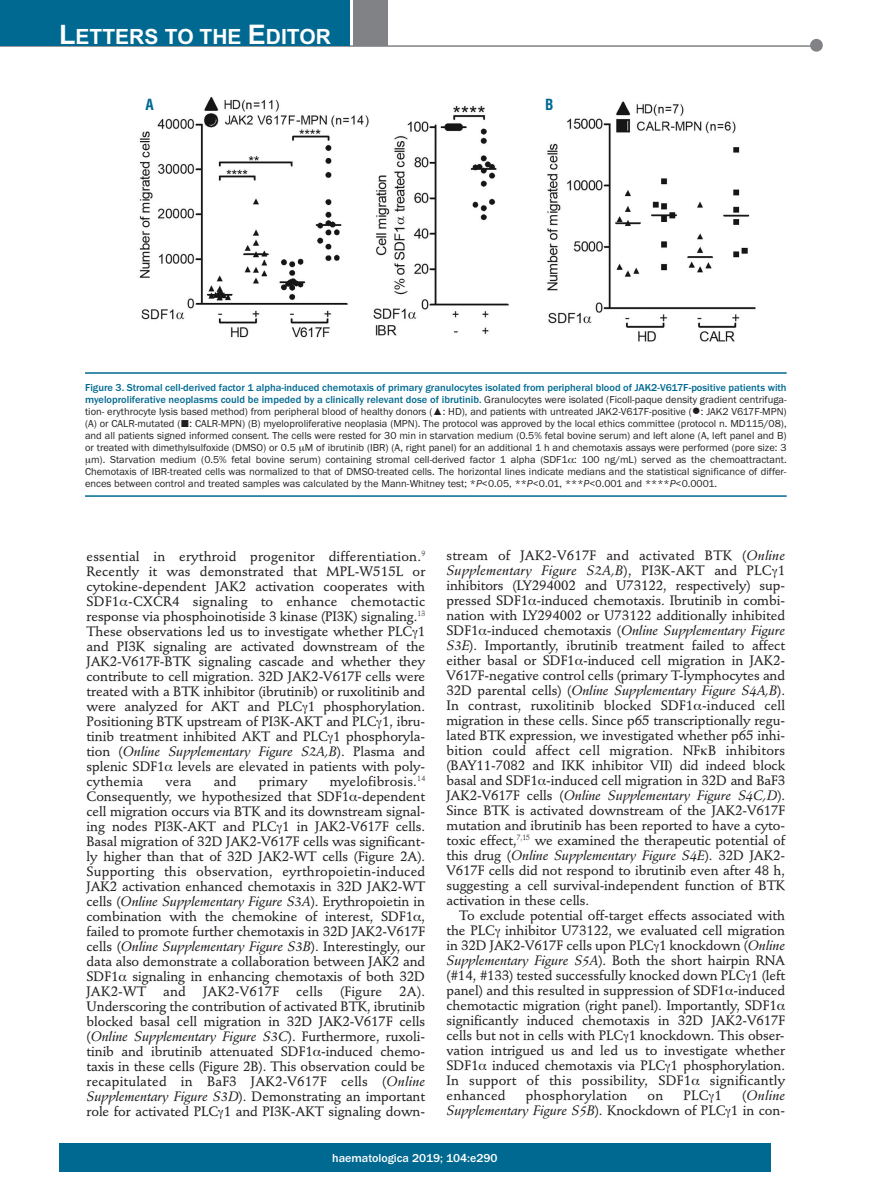
<style>
.page{position:relative;width:893px;height:1191px;background:#fff}
.page>*{position:absolute;margin:0;border:0;box-sizing:border-box;transform-origin:0 0}
.t1{font:700 21px "Arial";color:#fff}
.t2{font:700 condensed 15px "Helvetica";color:#006991}
.t3{font:500 13.5px/15px "Stempel Schneidler";letter-spacing:-.005em;color:#231f20;text-align:justify}
.t4{font:italic 13.5px "Stempel Schneidler Med";letter-spacing:-.005em;color:#231f20}
.t5{font:500 13.5px "Stempel Schneidler";letter-spacing:.015em;color:#231f20}
.t6{font:italic 13.5px "Stempel Schneidler Med";letter-spacing:.015em;color:#231f20}
.t7{font:500 12px "Franklin Gothic";color:#fff}
.t8{font:10.5px "Franklin Gothic";color:#231f20}
.t9{font:500 10.5px "Franklin Gothic";color:#006991}
.s1{font-size:27px}
.s2{font-weight:400;color:#231f20}
.s3{font-size:15px}
.s4{font-style:italic}
.s5{font-family:"Stempel Schneidler Med";font-weight:400;font-style:italic}
.s6{font-family:"Stempel Schneidler";font-weight:500;font-style:normal}
</style>
<div class="page">
<div style="left:59px;top:1143px;width:712px;height:28px;background:#006991"></div>
<hr style="left:0;top:45px;width:820px;height:2px;background:#808285">
<div style="left:810px;top:39px;width:13px;height:13px;background:#808285;border-radius:50%"></div>
<div style="left:354px;top:0;width:34px;height:45px;background:#808285"></div>
<div style="left:0;top:0;width:350px;height:45px;background:#006991"></div>
<hr style="left:85px;top:372px;width:702px;height:2px;background:#006991">
<hr style="left:85px;top:495px;width:702px;height:2px;background:#006991">
<img style="left:139px;top:97px;width:617px;height:245px">
<h1 class="t1" style="left:59px;top:25px;width:273px"><span class="s1">L</span>ETTERS TO THE <span class="s1">E</span>DITOR</h1>
<p class="t2" style="left:146px;top:96px;width:10px">A</p>
<p class="t2" style="left:545px;top:96px;width:10px">B</p>
<p class="t9" style="left:85px;top:381px;width:703px">Figure 3. Stromal cell-derived factor 1 alpha-induced chemotaxis of primary granulocytes isolated from peripheral blood of JAK2-V617F-positive patients with</p>
<p class="t9" style="left:85px;top:393px;width:703px">myeloproliferative neoplasms could be impeded by a clinically relevant dose of ibrutinib. <span class="s2">Granulocytes were isolated (Ficoll-paque density gradient centrifuga-</span></p>
<p class="t8" style="left:85px;top:405px;width:703px">tion- erythrocyte lysis based method) from peripheral blood of healthy donors (▲: HD), and patients with untreated JAK2-V617F-positive (<span class="s3">●</span>: JAK2 V617F-MPN)</p>
<p class="t8" style="left:85px;top:417px;width:703px">(A) or CALR-mutated (<span class="s3">■</span>: CALR-MPN) (B) myeloproliferative neoplasia (MPN). The protocol was approved by the local ethics committee (protocol n. MD115/08),</p>
<p class="t8" style="left:85px;top:429px;width:703px">and all patients signed informed consent. The cells were rested for 30 min in starvation medium (0.5% fetal bovine serum) and left alone (A, left panel and B)</p>
<p class="t8" style="left:85px;top:441px;width:703px">or treated with dimethylsulfoxide (DMSO) or 0.5 M of ibrutinib (IBR) (A, right panel) for an additional 1 h and chemotaxis assays were performed (pore size: 3</p>
<p class="t8" style="left:91px;top:453px;width:697px">m). Starvation medium (0.5% fetal bovine serum) containing stromal cell-derived factor 1 alpha (SDF1 : 100 ng/mL) served as the chemoattractant.</p>
<p class="t8" style="left:85px;top:465px;width:703px">Chemotaxis of IBR-treated cells was normalized to that of DMSO-treated cells. The horizontal lines indicate medians and the statistical significance of differ-</p>
<p class="t8" style="left:85px;top:477px;width:634px">ences between control and treated samples was calculated by the Mann-Whitney test; *<span class="s4">P</span>&lt;0.05, **<span class="s4">P</span>&lt;0.01, ***<span class="s4">P</span>&lt;0.001 and ****<span class="s4">P</span>&lt;0.0001.</p>
<p class="t5" style="left:446px;top:550px;width:340px">stream of JAK2-V617F and activated BTK (<span class="s5">Online</span></p>
<p class="t6" style="left:446px;top:565px;width:340px">Supplementary Figure S2A,B<span class="s6">), PI3K-AKT and PLC 1</span></p>
<p class="t3" style="left:446px;top:579px;width:340px">inhibitors (LY294002 and U73122, respectively) sup&shy;pressed SDF1 -induced chemotaxis. Ibrutinib in combi&shy;nation with LY294002 or U73122 additionally inhibited</p>
<p class="t4" style="left:446px;top:625px;width:340px"><span class="s6">SDF1 -induced chemotaxis (</span>Online Supplementary Figure</p>
<p class="t3" style="left:446px;top:639px;width:340px"><span class="s5">S3E</span>). Importantly, ibrutinib treatment failed to affect either basal or SDF1 -induced cell migration in JAK2- V617F-negative control cells (primary T-lymphocytes and</p>
<p class="t4" style="left:446px;top:685px;width:340px"><span class="s6">32D parental cells) (</span>Online Supplementary Figure S4A,B<span class="s6">).</span></p>
<p class="t3" style="left:446px;top:699px;width:340px">In contrast, ruxolitinib blocked SDF1 -induced cell migration in these cells. Since p65 transcriptionally regu&shy;lated BTK expression, we investigated whether p65 inhi&shy;bition could affect cell migration. NF B inhibitors (BAY11-7082 and IKK inhibitor VII) did indeed block basal and SDF1 -induced cell migration in 32D and BaF3</p>
<p class="t4" style="left:446px;top:790px;width:340px"><span class="s6">JAK2-V617F cells (</span>Online Supplementary Figure S4C,D<span class="s6">).</span></p>
<p class="t3" style="left:446px;top:804px;width:340px">Since BTK is activated downstream of the JAK2-V617F mutation and ibrutinib has been reported to have a cyto&shy;toxic effect,<sup>7,15</sup> we examined the therapeutic potential of</p>
<p class="t4" style="left:446px;top:850px;width:340px"><span class="s6">this drug (</span>Online Supplementary Figure S4E<span class="s6">). 32D JAK2-</span></p>
<p class="t3" style="left:446px;top:864px;width:340px">V617F cells did not respond to ibrutinib even after 48 h, suggesting a cell survival-independent function of BTK activation in these cells.</p>
<p class="t3" style="left:446px;top:909px;width:340px;text-align:left;text-indent:13px">To exclude potential off-target effects associated with the PLC inhibitor U73122, we evaluated cell migration in 32D JAK2-V617F cells upon PLC 1 knockdown (<span class="s5">Online Supplementary Figure S5A</span>). Both the short hairpin RNA (#14, #133) tested successfully knocked down PLC 1 (left panel) and this resulted in suppression of SDF1 -induced chemotactic migration (right panel). Importantly, SDF1 significantly induced chemotaxis in 32D JAK2-V617F cells but not in cells with PLC 1 knockdown. This obser&shy;vation intrigued us and led us to investigate whether SDF1 induced chemotaxis via PLC 1 phosphorylation.<br>In support of this possibility, SDF1</p>
<p class="t3" style="left:87px;top:550px;width:340px">essential in erythroid progenitor differentiation.<sup>9<br></sup>Recently it was demonstrated that MPL-W515L or cytokine-dependent JAK2 activation cooperates with SDF1 -CXCR4 signaling to enhance chemotactic response via phosphoinotiside 3 kinase (PI3K) signaling.<sup>13<br></sup>These observations led us to investigate whether PLC 1 and PI3K signaling are activated downstream of the JAK2-V617F-BTK signaling cascade and whether they contribute to cell migration. 32D JAK2-V617F cells were treated with a BTK inhibitor (ibrutinib) or ruxolitinib and were analyzed for AKT and PLC 1 phosphorylation.<br>Positioning BTK upstream of PI3K-AKT and PLC 1, ibru&shy;tinib treatment inhibited AKT and PLC 1 phosphoryla-</p>
<p class="t4" style="left:87px;top:746px;width:340px"><span class="s6">tion (</span>Online Supplementary Figure S2A,B<span class="s6">). Plasma and</span></p>
<p class="t3" style="left:87px;top:760px;width:340px">splenic SDF1 levels are elevated in patients with poly&shy;cythemia</p>
<p class="t3" style="left:87px;top:775px;width:340px;text-indent:243px">myelofibrosis.<sup>14<br></sup>Consequently, we hypothesized that SDF1 -dependent cell migration occurs via BTK and its downstream signal&shy;ing nodes PI3K-AKT and PLC 1 in JAK2-V617F cells.<br>Basal migration of 32D JAK2-V617F cells was significant&shy;ly higher than that of 32D JAK2-WT cells (Figure 2A).<br>Supporting this observation, eyrthropoietin-induced JAK2 activation enhanced chemotaxis in 32D JAK2-WT</p>
<p class="t4" style="left:87px;top:896px;width:340px"><span class="s6">cells (</span>Online Supplementary Figure S3A<span class="s6">). Erythropoietin in</span></p>
<p class="t3" style="left:87px;top:910px;width:340px">combination with the chemokine of interest, SDF1 , failed to promote further chemotaxis in 32D JAK2-V617F</p>
<p class="t4" style="left:87px;top:941px;width:340px"><span class="s6">cells (</span>Online Supplementary Figure S3B<span class="s6">). Interestingly, our</span></p>
<p class="t3" style="left:87px;top:955px;width:340px">data also demonstrate a collaboration between JAK2 and SDF1 signaling in enhancing chemotaxis of both 32D JAK2-WT</p>
<p class="t3" style="left:165px;top:775px;width:28px">vera</p>
<p class="t3" style="left:214px;top:775px;width:24px">and</p>
<p class="t5" style="left:259px;top:776px;width:50px">primary</p>
<p class="t3" style="left:163px;top:985px;width:24px">and</p>
<p class="t5" style="left:203px;top:986px;width:77px">JAK2-V617F</p>
<p class="t3" style="left:296px;top:985px;width:28px">cells</p>
<p class="t3" style="left:340px;top:985px;width:44px">(Figure</p>
<p class="t3" style="left:87px;top:985px;width:340px;text-indent:313px">2A).<br>Underscoring the contribution of activated BTK, ibrutinib blocked basal cell migration in 32D JAK2-V617F cells</p>
<p class="t4" style="left:87px;top:1031px;width:340px"><span class="s6">(</span>Online Supplementary Figure S3C<span class="s6">). Furthermore, ruxoli-</span></p>
<p class="t3" style="left:87px;top:1045px;width:340px">tinib and ibrutinib attenuated SDF1 -induced chemo&shy;taxis in these cells (Figure 2B). This observation could be recapitulated in BaF3 JAK2-V617F cells (<span class="s5">Online Supplementary Figure S3D</span>). Demonstrating an important role for activated PLC 1 and PI3K-AKT signaling down-</p>
<p class="t5" style="left:710px;top:1075px;width:77px">significantly</p>
<p class="t5" style="left:446px;top:1090px;width:61px">enhanced</p>
<p class="t5" style="left:526px;top:1090px;width:103px">phosphorylation</p>
<p class="t3" style="left:648px;top:1089px;width:17px">on</p>
<p class="t3" style="left:683px;top:1089px;width:40px">PLC 1</p>
<p class="t4" style="left:742px;top:1090px;width:45px"><span class="s6">(</span>Online</p>
<p class="t3" style="left:446px;top:1104px;width:340px"><span class="s5">Supplementary Figure S5B</span>). Knockdown of PLC 1 in con-</p>
<p class="t7" style="left:332px;top:1150px;width:167px">haematologica 2019; 104:e290</p>
</div>
